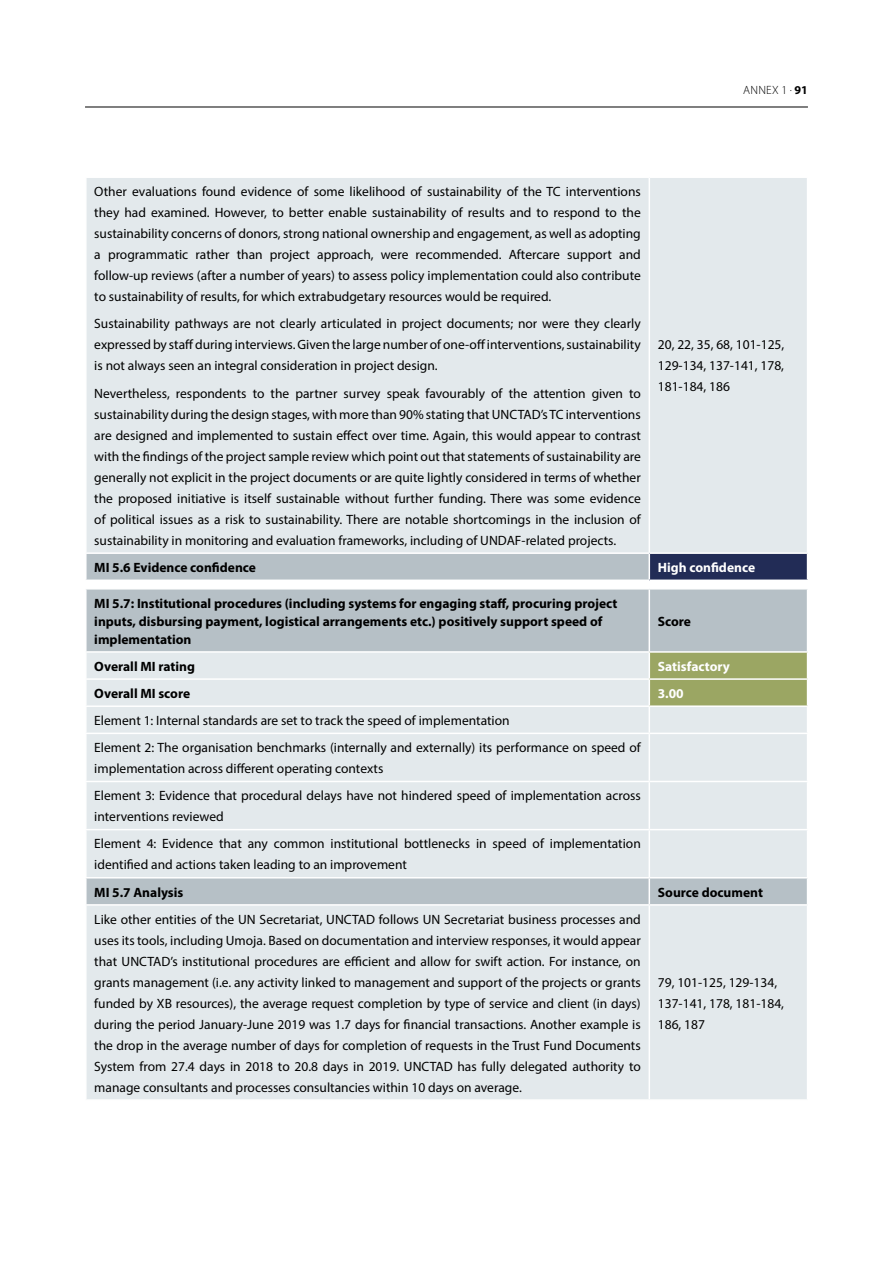
<style>
.page{position:relative;width:893px;height:1263px;background:#fff}
.page>*{position:absolute;margin:0;border:0;box-sizing:border-box;transform-origin:0 0}
.t1{font:13.5px/21px "Myriad Pro";color:#000;text-align:justify}
.t2{font:700 13.5px/18px "Myriad Pro";color:#000}
.t3{font:700 13.5px "Myriad Pro";color:#fff}
.t4{font:300 12px "Myriad Pro";letter-spacing:.02em;color:#000}
.s1{font-weight:700}
</style>
<div class="page">
<hr style="left:85px;top:107px;width:723px;height:1px;background:#000">
<div style="left:87px;top:178px;width:720px;height:921px;background:#e3e9ec"></div>
<svg style="left:87px;top:554px;width:720px;height:350px;background:#d4dbdf"></svg>
<div style="left:649px;top:553px;width:158px;height:27px;background:#222c56"></div>
<hr style="left:649px;top:178px;width:1px;height:374px;background:#fff">
<hr style="left:85px;top:552px;width:564px;height:2px;background:#fff">
<hr style="left:649px;top:552px;width:159px;height:2px;background:#fff">
<svg style="left:649px;top:554px;width:1px;height:25px"></svg>
<hr style="left:85px;top:579px;width:564px;height:2px;background:#fff">
<hr style="left:649px;top:579px;width:159px;height:2px;background:#fff">
<hr style="left:85px;top:588px;width:564px;height:1px;background:#fff">
<hr style="left:649px;top:588px;width:159px;height:1px;background:#fff">
<hr style="left:649px;top:589px;width:1px;height:62px;background:#fff">
<hr style="left:85px;top:651px;width:564px;height:2px;background:#fff">
<hr style="left:649px;top:651px;width:159px;height:2px;background:#fff">
<hr style="left:85px;top:678px;width:564px;height:2px;background:#fff">
<hr style="left:85px;top:705px;width:564px;height:2px;background:#fff">
<svg style="left:649px;top:652px;width:159px;height:81px;background:#b8c098"></svg>
<hr style="left:85px;top:733px;width:564px;height:1px;background:#fff">
<hr style="left:649px;top:733px;width:159px;height:1px;background:#fff">
<hr style="left:649px;top:734px;width:1px;height:47px;background:#fff">
<hr style="left:85px;top:781px;width:564px;height:1px;background:#fff">
<hr style="left:649px;top:781px;width:159px;height:1px;background:#fff">
<hr style="left:649px;top:782px;width:1px;height:47px;background:#fff">
<hr style="left:85px;top:829px;width:564px;height:1px;background:#fff">
<hr style="left:649px;top:829px;width:159px;height:1px;background:#fff">
<hr style="left:649px;top:830px;width:1px;height:47px;background:#fff">
<hr style="left:85px;top:877px;width:564px;height:1px;background:#fff">
<hr style="left:649px;top:877px;width:159px;height:1px;background:#fff">
<svg style="left:649px;top:878px;width:1px;height:26px"></svg>
<hr style="left:85px;top:904px;width:564px;height:2px;background:#fff">
<hr style="left:649px;top:904px;width:159px;height:2px;background:#fff">
<hr style="left:649px;top:906px;width:1px;height:193px;background:#fff">
<p class="t4" style="left:743px;top:83px;width:66px">ANNEX 1 . <span class="s1">91</span></p>
<p class="t1" style="left:94px;top:181px;width:548px">Other evaluations found evidence of some likelihood of sustainability of the TC interventions they had examined. However, to better enable sustainability of results and to respond to the sustainability concerns of donors, strong national ownership and engagement, as well as adopting a programmatic rather than project approach, were recommended. Aftercare support and follow-up reviews (after a number of years) to assess policy implementation could also contribute to sustainability of results, for which extrabudgetary resources would be required.</p>
<p class="t1" style="left:94px;top:313px;width:548px">Sustainability pathways are not clearly articulated in project documents; nor were they clearly expressed by staff during interviews. Given the large number of one-off interventions, sustainability is not always seen an integral consideration in project design.</p>
<p class="t1" style="left:94px;top:382px;width:548px">Nevertheless, respondents to the partner survey speak favourably of the attention given to sustainability during the design stages, with more than 90% stating that UNCTAD’s TC interventions are designed and implemented to sustain effect over time. Again, this would appear to contrast with the findings of the project sample review which point out that statements of sustainability are generally not explicit in the project documents or are quite lightly considered in terms of whether the proposed initiative is itself sustainable without further funding. There was some evidence of political issues as a risk to sustainability. There are notable shortcomings in the inclusion of sustainability in monitoring and evaluation frameworks, including of UNDAF-related projects.</p>
<p class="t1" style="left:658px;top:334px;width:128px">20, 22, 35, 68, 101-125, 129-134, 137-141, 178, 181-184, 186</p>
<p class="t2" style="left:94px;top:558px;width:163px">MI 5.6 Evidence confidence</p>
<p class="t3" style="left:658px;top:558px;width:99px">High confidence</p>
<p class="t2" style="left:94px;top:593px;width:525px">MI 5.7: Institutional procedures (including systems for engaging staff, procuring project inputs, disbursing payment, logistical arrangements etc.) positively support speed of implementation</p>
<p class="t2" style="left:658px;top:611px;width:35px">Score</p>
<p class="t2" style="left:94px;top:657px;width:102px">Overall MI rating</p>
<p class="t3" style="left:658px;top:657px;width:74px">Satisfactory</p>
<p class="t2" style="left:94px;top:684px;width:97px">Overall MI score</p>
<p class="t3" style="left:658px;top:684px;width:27px">3.00</p>
<p class="t1" style="left:94px;top:707px;width:548px;line-height:27.2px">Element 1: Internal standards are set to track the speed of implementation<br>Element 2: The organisation benchmarks (internally and externally) its performance on speed of</p>
<p class="t1" style="left:94px;top:755px;width:548px;line-height:27.2px">implementation across different operating contexts<br>Element 3: Evidence that procedural delays have not hindered speed of implementation across</p>
<p class="t1" style="left:94px;top:803px;width:548px;line-height:27.2px">interventions reviewed<br>Element 4: Evidence that any common institutional bottlenecks in speed of implementation</p>
<p class="t1" style="left:94px;top:854px;width:314px">identified and actions taken leading to an improvement</p>
<p class="t2" style="left:94px;top:882px;width:91px">MI 5.7 Analysis</p>
<p class="t2" style="left:658px;top:882px;width:107px">Source document</p>
<p class="t1" style="left:94px;top:908px;width:548px">Like other entities of the UN Secretariat, UNCTAD follows UN Secretariat business processes and uses its tools, including Umoja. Based on documentation and interview responses, it would appear that UNCTAD’s institutional procedures are efficient and allow for swift action. For instance, on grants management (i.e. any activity linked to management and support of the projects or grants funded by XB resources), the average request completion by type of service and client (in days) during the period January-June 2019 was 1.7 days for financial transactions. Another example is the drop in the average number of days for completion of requests in the Trust Fund Documents System from 27.4 days in 2018 to 20.8 days in 2019. UNCTAD has fully delegated authority to manage consultants and processes consultancies within 10 days on average.</p>
<p class="t1" style="left:658px;top:971px;width:128px;text-align:left">79, 101-125, 129-134,<br>137-141, 178, 181-184,<br>186, 187</p>
</div>
